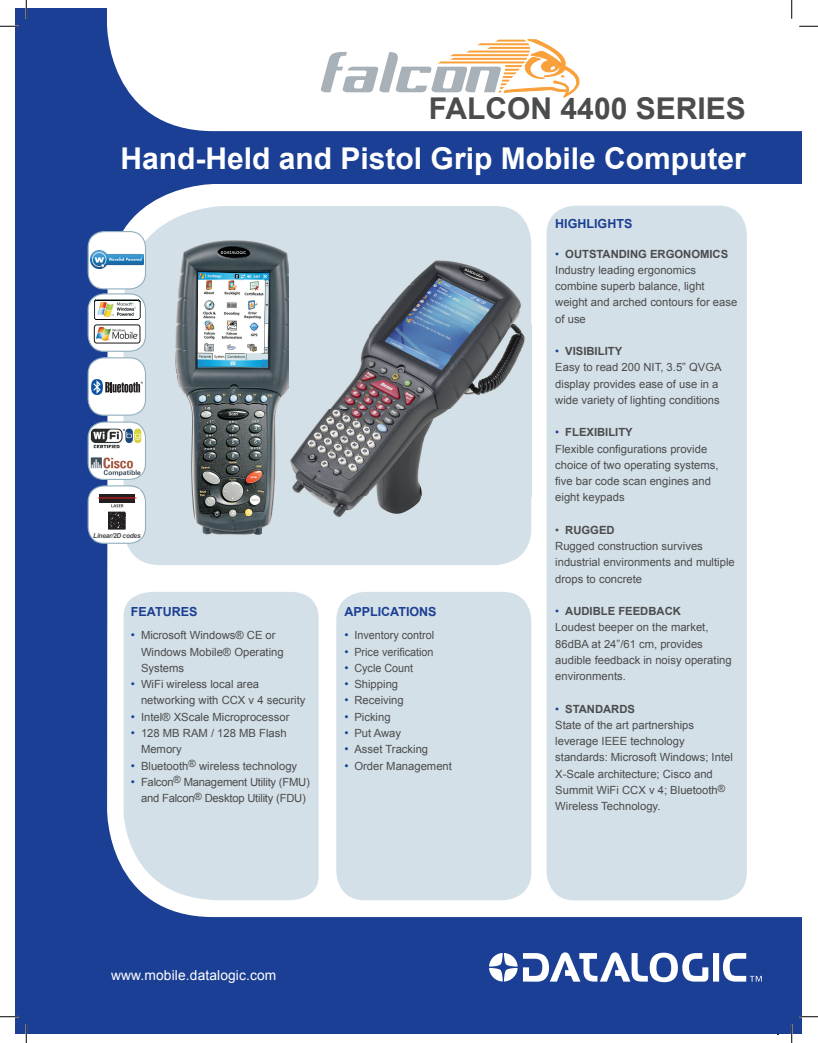
<style>
.page{position:relative;width:818px;height:1043px;background:#fff}
.page>*{position:absolute;margin:0;border:0;box-sizing:border-box;transform-origin:0 0}
.t1{font:700 30px "Arial";color:#fff}
.t2{font:700 30px "Arial";color:#4b4c4d}
.t3{font:13.75px "Arial";letter-spacing:.01em;color:#fff}
.t4{font:700 12.5px "Arial";color:#1b3f94}
.t5{font:11.25px/16.2px "Arial";color:#4b4c4d}
.t6{font:11.25px/16.2px "Arial";letter-spacing:-.02em;color:#4b4c4d;text-align:center}
.t7{font:11.25px "Arial";color:#4b4c4d;scale:.96 1}
.t8{font:italic 700 6.75px "Arial";letter-spacing:-.04em;color:#4b4c4d}
.s1{font-size:11.88px;color:#0d4799}
.s2{color:#1b3f94}
.s3{font-weight:700}
</style>
<div class="page">
<div style="left:16px;top:9px;width:786px;height:1025px;background:#1b3f94"></div>
<div style="left:107px;top:184px;width:695px;height:733px;background:#fff"></div>
<div style="left:107px;top:9px;width:695px;height:122px;background:#fff"></div>
<div style="left:336px;top:592px;width:195px;height:308px;background:#d4e0e7;border-radius:28px"></div>
<div style="left:546px;top:206px;width:200px;height:694px;background:#d4e0e7;border-radius:28px"></div>
<svg style="left:123px;top:206px;width:408px;height:359px;background:#d5e0e8"></svg>
<div style="left:124px;top:592px;width:194px;height:308px;background:#d4e0e7"></div>
<svg style="left:489px;top:953px;width:28px;height:28px"></svg>
<svg style="left:523px;top:952px;width:238px;height:30px"></svg>
<img style="left:144px;top:225px;width:144px;height:324px">
<svg style="left:321px;top:40px;width:268px;height:58px;background:#ece2d6"></svg>
<img style="left:262px;top:238px;width:283px;height:301px">
<svg style="left:88px;top:231px;width:58px;height:313px;background:#c9cfd6"></svg>
<svg style="left:0;top:25px;width:19px;height:2px"></svg>
<svg style="left:799px;top:25px;width:19px;height:2px"></svg>
<svg style="left:0;top:1015px;width:19px;height:2px"></svg>
<svg style="left:799px;top:1016px;width:19px;height:1px"></svg>
<svg style="left:25px;top:0;width:2px;height:19px"></svg>
<svg style="left:25px;top:1024px;width:2px;height:18px"></svg>
<svg style="left:790px;top:0;width:2px;height:19px"></svg>
<svg style="left:790px;top:1024px;width:2px;height:18px"></svg>
<h1 class="t2" style="left:429px;top:89px;width:318px">FALCON 4400 SERIES</h1>
<h1 class="t1" style="left:120px;top:139px;width:627px">Hand-Held and Pistol Grip Mobile Computer</h1>
<p class="t8" style="left:93px;top:531px;width:49px">Linear/2D codes</p>
<p class="t4" style="left:131px;top:603px;width:68px">FEATURES</p>
<p class="t5" style="left:141px;top:627px;width:144px;text-indent:-10px"><span class="s1">•</span> Microsoft Windows® CE or<br>Windows Mobile® Operating<br>Systems</p>
<p class="t5" style="left:141px;top:676px;width:166px;text-indent:-10px"><span class="s1">•</span> WiFi wireless local area networking with CCX v 4 security</p>
<p class="t5" style="left:131px;top:708px;width:160px"><span class="s1">•</span> Intel® XScale Microprocessor</p>
<p class="t5" style="left:141px;top:725px;width:147px;text-indent:-10px"><span class="s1">•</span> 128 MB RAM / 128 MB Flash<br>Memory</p>
<p class="t5" style="left:131px;top:757px;width:168px"><span class="s1">•</span> Bluetooth<sup>®</sup> wireless technology</p>
<p class="t6" style="left:131px;top:773px;width:180px"><span class="s1">•</span> Falcon<sup>®</sup> Management Utility (FMU) and Falcon<sup>®</sup> Desktop Utility (FDU)</p>
<p class="t4" style="left:344px;top:603px;width:94px">APPLICATIONS</p>
<p class="t7" style="left:344px;top:628px;width:95px"><span class="s1">•</span> Inventory control</p>
<p class="t7" style="left:344px;top:644px;width:94px"><span class="s1">•</span> Price verification</p>
<p class="t7" style="left:344px;top:660px;width:73px"><span class="s1">•</span> Cycle Count</p>
<p class="t5" style="left:344px;top:676px;width:55px"><span class="s1">•</span> Shipping</p>
<p class="t5" style="left:344px;top:692px;width:61px"><span class="s1">•</span> Receiving</p>
<p class="t5" style="left:344px;top:708px;width:48px"><span class="s1">•</span> Picking</p>
<p class="t5" style="left:344px;top:725px;width:58px"><span class="s1">•</span> Put Away</p>
<p class="t5" style="left:344px;top:741px;width:85px"><span class="s1">•</span> Asset Tracking</p>
<p class="t5" style="left:344px;top:757px;width:109px"><span class="s1">•</span> Order Management</p>
<p class="t3" style="left:111px;top:966px;width:167px">www.mobile.datalogic.com</p>
<p class="t4" style="left:555px;top:215px;width:79px">HIGHLIGHTS</p>
<p class="t5" style="left:555px;top:245px;width:183px"><span class="s2">•</span> <span class="s3">OUTSTANDING ERGONOMICS<br></span>Industry leading ergonomics combine superb balance, light weight and arched contours for ease of use</p>
<p class="t5" style="left:555px;top:343px;width:168px"><span class="s2">•</span> <span class="s3">VISIBILITY<br></span>Easy to read 200 NIT, 3.5” QVGA display provides ease of use in a wide variety of lighting conditions</p>
<p class="t5" style="left:555px;top:424px;width:165px"><span class="s2">•</span> <span class="s3">FLEXIBILITY<br></span>Flexible configurations provide choice of two operating systems, five bar code scan engines and eight keypads</p>
<p class="t5" style="left:555px;top:522px;width:181px">• <span class="s3">RUGGED<br></span>Rugged construction survives industrial environments and multiple drops to concrete</p>
<p class="t5" style="left:555px;top:603px;width:178px"><span class="s2">•</span> <span class="s3">AUDIBLE FEEDBACK<br></span>Loudest beeper on the market,<br>86dBA at 24”/61 cm, provides audible feedback in noisy operating environments.</p>
<p class="t5" style="left:555px;top:700px;width:179px"><span class="s2">•</span> <span class="s3">STANDARDS<br></span>State of the art partnerships leverage IEEE technology standards: Microsoft Windows; Intel<br>X-Scale architecture; Cisco and<br>Summit WiFi CCX v 4; Bluetooth<sup>®<br></sup>Wireless Technology.</p>
</div>
